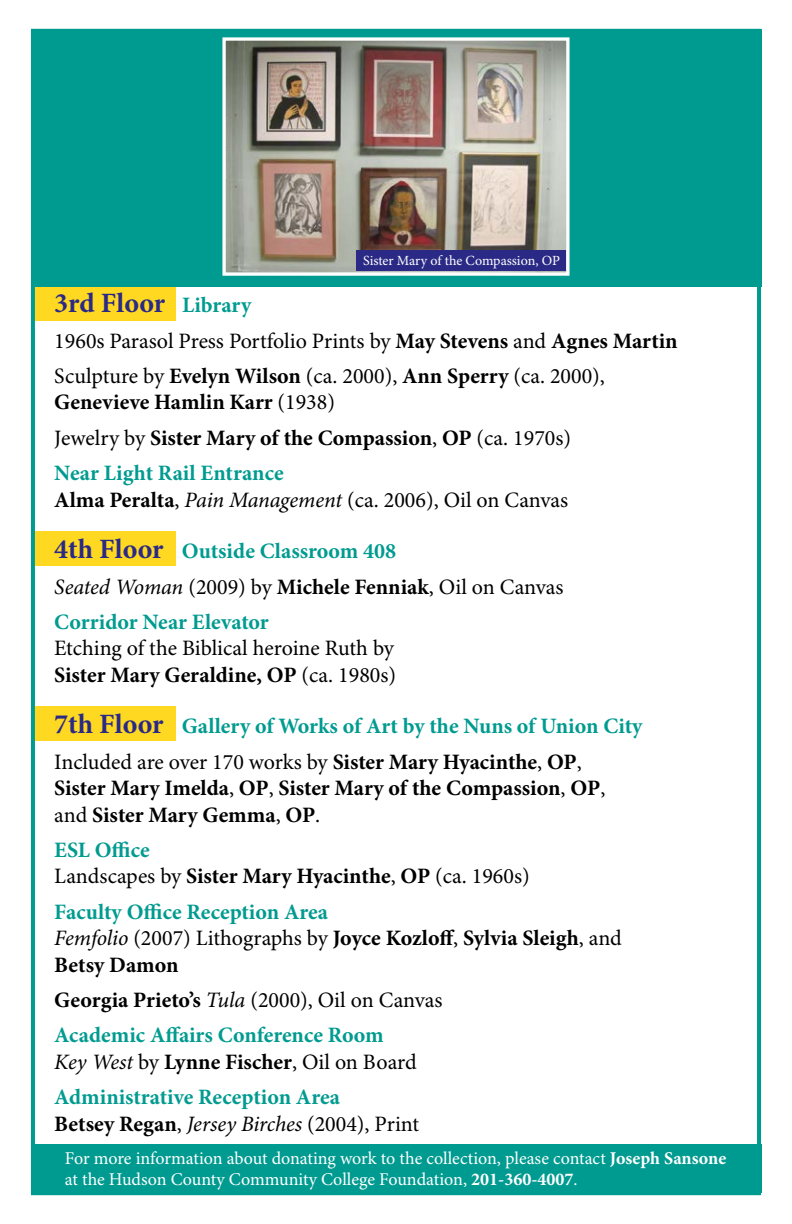
<style>
.page{position:relative;width:792px;height:1224px;background:#fff}
.page>*{position:absolute;margin:0;border:0;box-sizing:border-box;transform-origin:0 0}
.t1{font:700 28px "Minion Pro";color:#2a2a86}
.t2{font:22px/26.4px "Minion Pro";color:#000}
.t3{font:700 22px/35.4px "Minion Pro";color:#009b90}
.t4{font:700 22px/26.4px "Minion Pro";letter-spacing:-.005em;color:#000}
.t5{font:18px/21.6px "Minion Pro";letter-spacing:-.005em;color:#fff}
.t6{font:14px "Minion Pro";letter-spacing:-.005em;color:#fff}
.s1{font-size:22px;color:#009b90}
.s2{font-weight:700}
.s3{font-weight:400}
.s4{color:#009b90}
.s5{font-style:italic}
.s6{font-size:28px;color:#2a2a86}
.s7{font-weight:400;font-style:italic;color:#000}
.s8{font-weight:400;color:#000}
.s9{color:#000}
.s10{font-weight:700;color:#009b90}
.s11{font-weight:400;font-style:italic}
</style>
<div class="page">
<div style="left:35px;top:706px;width:141px;height:35px;background:#ffd821"></div>
<div style="left:35px;top:531px;width:141px;height:35px;background:#ffd821"></div>
<div style="left:35px;top:286px;width:141px;height:35px;background:#ffd821"></div>
<div style="left:31px;top:29px;width:730px;height:258px;background:#009b90"></div>
<img style="left:226px;top:41px;width:340px;height:231px">
<div style="left:222px;top:37px;width:348px;height:239px;border:3px solid #fff"></div>
<div style="left:356px;top:250px;width:209px;height:21px;background:#2a2a86"></div>
<div style="left:31px;top:1145px;width:730px;height:48px;background:#009b90"></div>
<div style="left:31px;top:29px;width:730px;height:1166px;border:4px solid #009b90"></div>
<p class="t6" style="left:363px;top:252px;width:198px">Sister Mary of the Compassion, OP</p>
<p class="t1" style="left:54px;top:287px;width:199px">3rd Floor <span class="s1">Library</span></p>
<p class="t2" style="left:54px;top:324px;width:625px;line-height:35.4px">1960s Parasol Press Portfolio Prints by <span class="s2">May Stevens</span> and <span class="s2">Agnes Martin<br></span>Sculpture by <span class="s2">Evelyn Wilson</span> (ca. 2000), <span class="s2">Ann Sperry</span> (ca. 2000),</p>
<p class="t4" style="left:54px;top:386px;width:518px;line-height:35.4px">Genevieve Hamlin Karr <span class="s3">(1938)<br>Jewelry by</span> Sister Mary of the Compassion<span class="s3">,</span> OP <span class="s3">(ca. 1970s)<br></span><span class="s4">Near Light Rail Entrance</span></p>
<p class="t2" style="left:54px;top:487px;width:515px"><span class="s2">Alma Peralta</span>, <span class="s5">Pain Management</span> (ca. 2006), Oil on Canvas</p>
<p class="t3" style="left:54px;top:534px;width:511px"><span class="s6">4th Floor</span> Outside Classroom 408<br><span class="s7">Seated Woman</span> <span class="s8">(2009) by</span> <span class="s9">Michele Fenniak</span><span class="s8">, Oil on Canvas<br></span>Corridor Near Elevator</p>
<p class="t2" style="left:54px;top:636px;width:343px">Etching of the Biblical heroine Ruth by<br><span class="s2">Sister Mary Geraldine, OP</span> (ca. 1980s)</p>
<p class="t3" style="left:54px;top:710px;width:590px"><span class="s6">7th Floor</span> Gallery of Works of Art by the Nuns of Union City<br><span class="s8">Included are over 170 works by</span> <span class="s9">Sister Mary Hyacinthe</span><span class="s8">,</span> <span class="s9">OP</span><span class="s8">,</span></p>
<p class="t4" style="left:54px;top:776px;width:553px">Sister Mary Imelda<span class="s3">,</span> OP<span class="s3">,</span> Sister Mary of the Compassion<span class="s3">,</span> OP<span class="s3">, and</span> Sister Mary Gemma<span class="s3">,</span> OP<span class="s3">.</span></p>
<p class="t2" style="left:54px;top:838px;width:477px"><span class="s10">ESL Office<br></span>Landscapes by <span class="s2">Sister Mary Hyacinthe</span>, <span class="s2">OP</span> (ca. 1960s)</p>
<p class="t4" style="left:54px;top:899px;width:569px"><span class="s4">Faculty Office Reception Area<br></span><span class="s11">Femfolio</span> <span class="s3">(2007) Lithographs by</span> Joyce Kozloff<span class="s3">,</span> Sylvia Sleigh<span class="s3">, and<br></span>Betsy Damon</p>
<p class="t3" style="left:54px;top:983px;width:390px"><span class="s9">Georgia Prieto’s</span> <span class="s7">Tula</span> <span class="s8">(2000), Oil on Canvas<br></span>Academic Affairs Conference Room</p>
<p class="t3" style="left:54px;top:1045px;width:364px"><span class="s7">Key West</span> <span class="s8">by</span> <span class="s9">Lynne Fischer</span><span class="s8">, Oil on Board<br></span>Administrative Reception Area</p>
<p class="t2" style="left:54px;top:1111px;width:366px"><span class="s2">Betsey Regan</span>, <span class="s5">Jersey Birches</span> (2004), Print</p>
<p class="t5" style="left:65px;top:1148px;width:663px">For more information about donating work to the collection, please contact <span class="s2">Joseph Sansone </span>at the Hudson County Community College Foundation, <span class="s2">201-360-4007</span>.</p>
</div>
